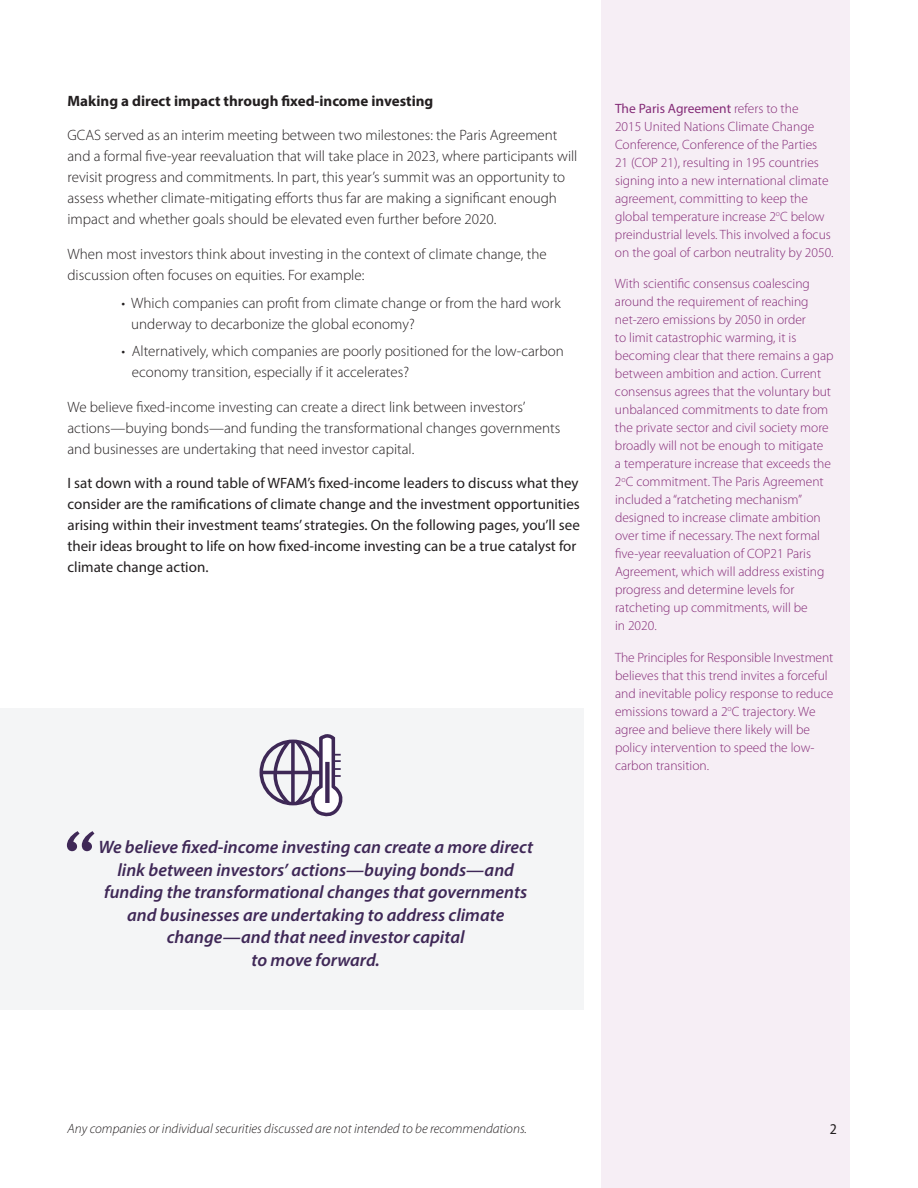
<style>
.page{position:relative;width:918px;height:1188px;background:#fff}
.page>*{position:absolute;margin:0;border:0;box-sizing:border-box;transform-origin:0 0}
.t1{font:64.5px "Archer Bold LF";color:#3f2857}
.t2{font:italic 600 18px/22.5px "Myriad Pro";color:#3f2857;text-align:center}
.t3{font:300 15px/21px "Myriad Pro";color:#231f20}
.t4{font:15px/21px "Myriad Pro";color:#231f20}
.t5{font:700 15px "Myriad Pro";color:#231f20}
.t6{font:semi-condensed 15px "Myriad Pro";color:#231f20}
.t7{font:300 13.5px/18px "Myriad Pro";color:#842b77}
.t8{font:italic 300 13.5px "Myriad Pro";color:#231f20}
.s1{font-weight:400}
</style>
<div class="page">
<div style="left:602px;top:0;width:248px;height:1188px;background:#f6eef5"></div>
<div style="left:0;top:708px;width:584px;height:302px;background:#f4f5f6"></div>
<svg style="left:259px;top:734px;width:84px;height:83px"></svg>
<div style="left:325px;top:762px;width:5px;height:41px;background:#3e2856"></div>
<p class="t5" style="left:68px;top:91px;width:367px">Making a direct impact through fixed-income investing</p>
<p class="t3" style="left:68px;top:125px;width:512px">GCAS served as an interim meeting between two milestones: the Paris Agreement and a formal five-year reevaluation that will take place in 2023, where participants will revisit progress and commitments. In part, this year’s summit was an opportunity to assess whether climate-mitigating efforts thus far are making a significant enough impact and whether goals should be elevated even further before 2020.</p>
<p class="t3" style="left:68px;top:243px;width:481px">When most investors think about investing in the context of climate change, the discussion often focuses on equities. For example:</p>
<p class="t3" style="left:131px;top:292px;width:431px;text-indent:-10px">• Which companies can profit from climate change or from the hard work underway to decarbonize the global economy?</p>
<p class="t3" style="left:132px;top:341px;width:434px;text-indent:-10px">• Alternatively, which companies are poorly positioned for the low-carbon economy transition, especially if it accelerates?</p>
<p class="t3" style="left:68px;top:396px;width:495px">We believe fixed-income investing can create a direct link between investors’ actions—buying bonds—and funding the transformational changes governments and businesses are undertaking that need investor capital.</p>
<p class="t4" style="left:68px;top:472px;width:514px">I sat down with a round table of WFAM’s fixed-income leaders to discuss what they consider are the ramifications of climate change and the investment opportunities arising within their investment teams’ strategies. On the following pages, you’ll see their ideas brought to life on how fixed-income investing can be a true catalyst for climate change action.</p>
<p class="t1" style="left:65px;top:813px;width:32px">“</p>
<p class="t2" style="left:98px;top:836px;width:436px">We believe fixed-income investing can create a more direct link between investors’ actions—buying bonds—and funding the transformational changes that governments and businesses are undertaking to address climate change—and that need investor capital<br>to move forward.</p>
<p class="t7" style="left:615px;top:99px;width:220px"><span class="s1">The Paris Agreement</span> refers to the<br>2015 United Nations Climate Change Conference, Conference of the Parties 21 (COP 21), resulting in 195 countries signing into a new international climate agreement, committing to keep the global temperature increase 2<sup>o</sup>C below preindustrial levels. This involved a focus on the goal of carbon neutrality by 2050.</p>
<p class="t7" style="left:615px;top:275px;width:220px">With scientific consensus coalescing around the requirement of reaching net-zero emissions by 2050 in order<br>to limit catastrophic warming, it is becoming clear that there remains a gap between ambition and action. Current consensus agrees that the voluntary but unbalanced commitments to date from the private sector and civil society more broadly will not be enough to mitigate<br>a temperature increase that exceeds the 2<sup>o</sup>C commitment. The Paris Agreement included a “ratcheting mechanism” designed to increase climate ambition over time if necessary. The next formal five-year reevaluation of COP21 Paris Agreement, which will address existing progress and determine levels for ratcheting up commitments, will be<br>in 2020.</p>
<p class="t7" style="left:615px;top:648px;width:220px">The Principles for Responsible Investment believes that this trend invites a forceful and inevitable policy response to reduce emissions toward a 2<sup>o</sup>C trajectory. We agree and believe there likely will be policy intervention to speed the low&shy;carbon transition.</p>
<p class="t8" style="left:67px;top:1122px;width:461px">Any companies or individual securities discussed are not intended to be recommendations.</p>
<p class="t6" style="left:830px;top:1120px;width:9px">2</p>
</div>
